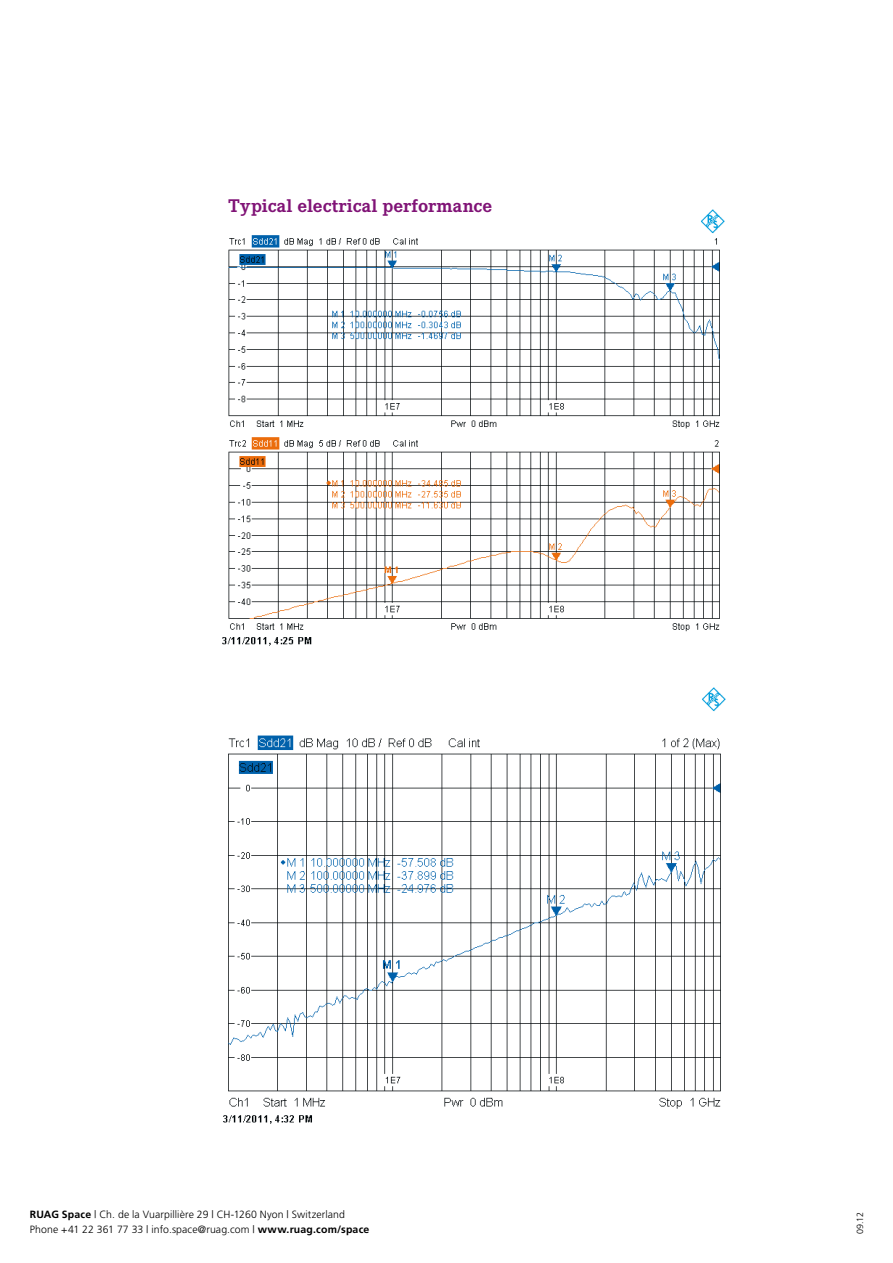
<style>
.page{position:relative;width:893px;height:1263px;background:#fff}
.page>*{position:absolute;margin:0;border:0;box-sizing:border-box;transform-origin:0 0}
.t1{font:700 18px "Corporate EBQ";letter-spacing:.01em;color:#801376}
.t2{font:300 10.5px/15px "Frutiger";letter-spacing:.01em;color:#000}
.t3{font:300 9px "Frutiger";color:#000}
.s1{font-weight:700}
</style>
<div class="page">
<img style="left:223px;top:687px;width:502px;height:437px">
<img style="left:222px;top:210px;width:502px;height:436px">
<h1 class="t1" style="left:229px;top:195px;width:265px">Typical electrical performance</h1>
<p class="t2" style="left:30px;top:1207px;width:341px"><span class="s1">RUAG Space</span> | Ch. de la Vuarpillière 29 | CH-1260 Nyon | Switzerland<br>Phone +41 22 361 77 33 | info.space@ruag.com | <span class="s1">www.ruag.com/space</span></p>
<p class="t3" style="left:855px;top:1234px;width:23px;rotate:-90deg">09.12</p>
</div>
